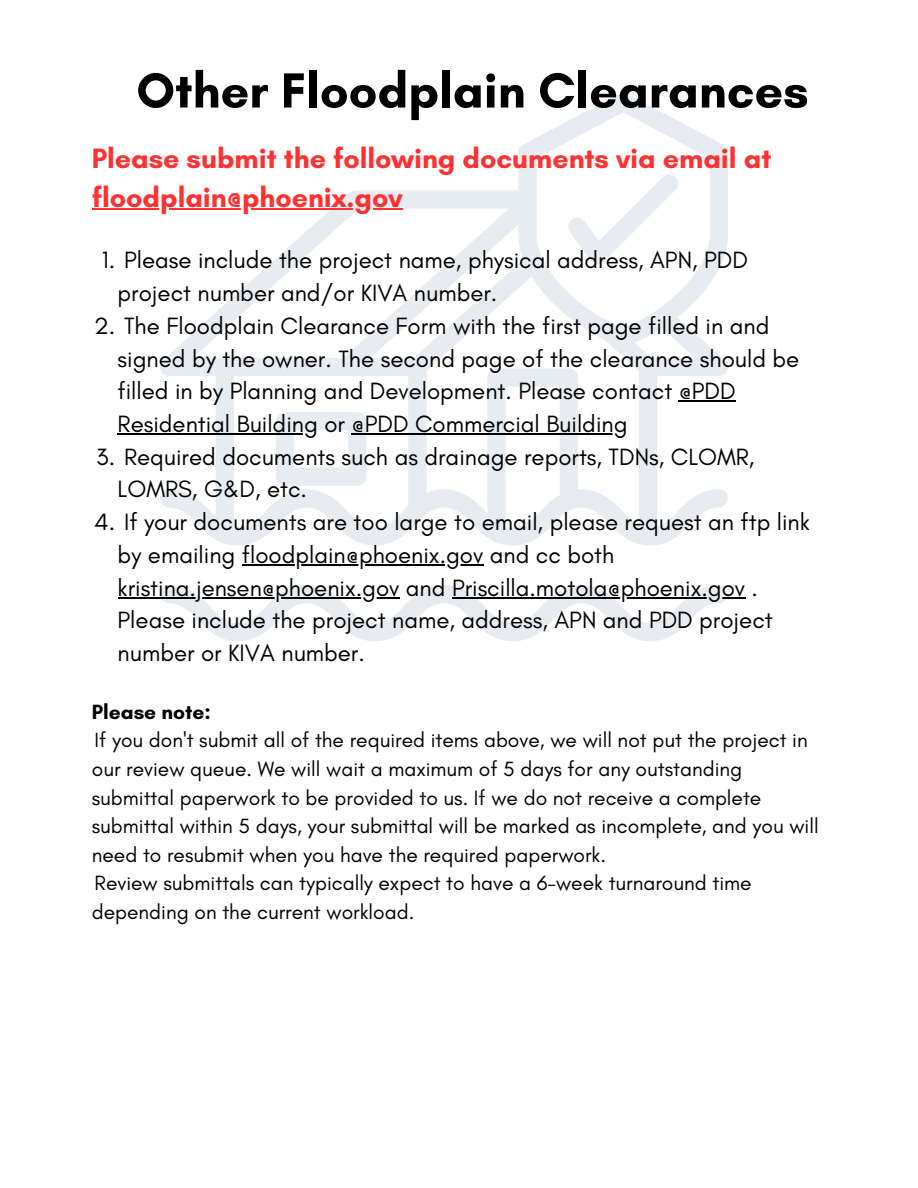
<style>
.page{position:relative;width:918px;height:1188px;background:#fff}
.page>*{position:absolute;margin:0;border:0;box-sizing:border-box;transform-origin:0 0}
.t1{font:700 50.25px "Glacial Indifference";color:#000}
.t2{font:700 28.5px "Glacial Indifference";color:#ff3131}
.t3{font:24px/32.7px "Glacial Indifference";color:#000}
.t4{font:21px/28.7px "Glacial Indifference";color:#000}
.t5{font:700 21px "Glacial Indifference";color:#000}
</style>
<div class="page">
<svg style="left:159px;top:93px;width:570px;height:548px"></svg>
<hr style="left:92px;top:209px;width:311px;height:1px;background:#ff3131">
<hr style="left:679px;top:401px;width:57px;height:1px;background:#000">
<hr style="left:118px;top:433px;width:200px;height:2px;background:#000">
<hr style="left:352px;top:433px;width:276px;height:2px;background:#000">
<hr style="left:242px;top:564px;width:241px;height:1px;background:#000">
<hr style="left:118px;top:597px;width:281px;height:1px;background:#000">
<hr style="left:452px;top:597px;width:293px;height:1px;background:#000">
<h1 class="t1" style="left:136px;top:60px;width:674px">Other Floodplain Clearances</h1>
<p class="t2" style="left:92px;top:141px;width:681px">Please submit the following documents via email at</p>
<h3 class="t2" style="left:92px;top:180px;width:312px">floodplain@phoenix.gov</h3>
<p class="t3" style="left:118px;top:244px;width:632px;text-indent:-16px">1. Please include the project name, physical address, APN, PDD project number and/or KIVA number.</p>
<p class="t3" style="left:118px;top:309px;width:683px;text-indent:-24px">2. The Floodplain Clearance Form with the first page filled in and signed by the owner. The second page of the clearance should be filled in by Planning and Development. Please contact @PDD</p>
<p class="t3" style="left:118px;top:407px;width:511px">Residential Building or @PDD Commercial Building</p>
<p class="t3" style="left:118px;top:440px;width:638px;text-indent:-21px">3. Required documents such as drainage reports, TDNs, CLOMR,<br>LOMRS, G&amp;D, etc.</p>
<p class="t3" style="left:118px;top:505px;width:694px;text-indent:-23px">4. If your documents are too large to email, please request an ftp link by emailing floodplain@phoenix.gov and cc both</p>
<p class="t3" style="left:118px;top:571px;width:657px">kristina.jensen@phoenix.gov and Priscilla.motola@phoenix.gov .<br>Please include the project name, address, APN and PDD project number or KIVA number.</p>
<p class="t5" style="left:92px;top:699px;width:121px">Please note:</p>
<p class="t4" style="left:92px;top:726px;width:728px">If you don't submit all of the required items above, we will not put the project in our review queue. We will wait a maximum of 5 days for any outstanding submittal paperwork to be provided to us. If we do not receive a complete submittal within 5 days, your submittal will be marked as incomplete, and you will need to resubmit when you have the required paperwork.<br>Review submittals can typically expect to have a 6-week turnaround time depending on the current workload.</p>
</div>
